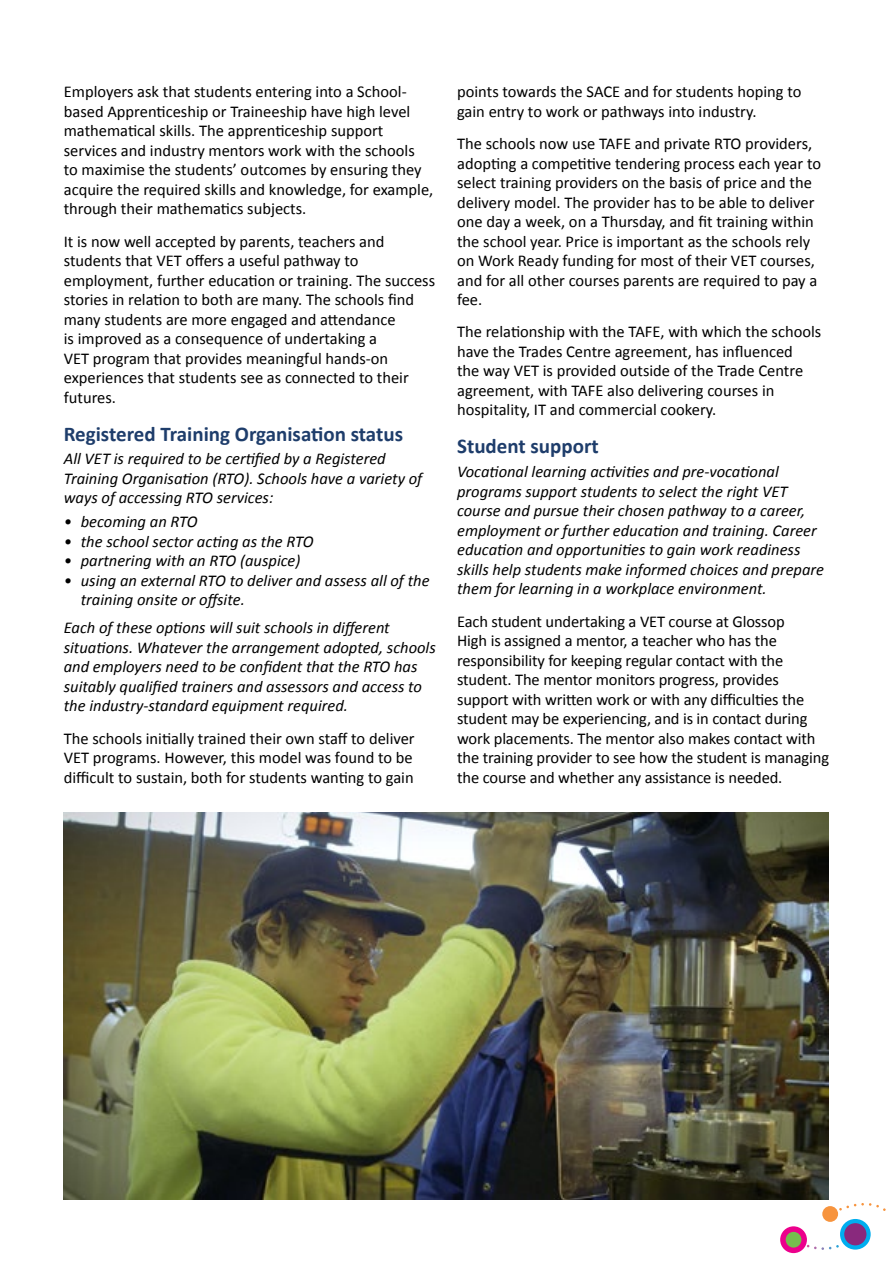
<style>
.page{position:relative;width:893px;height:1263px;background:#fff}
.page>*{position:absolute;margin:0;border:0;box-sizing:border-box;transform-origin:0 0}
.Heading_3{font:700 21px "Calibri";color:#1e3d6b}
.Body{font:16.5px/19.5px "Calibri";color:#000}
.Explanatory_text__af{font:italic 16.5px/19.5px "Calibri";color:#000}
.Body-2{font:italic 16.5px/19.5px "Calibri";color:#000}
.Explanatory_text{font:italic 16.5px/19.5px "Calibri";color:#000}
</style>
<div class="page">
<svg style="left:780px;top:1226px;width:27px;height:27px"></svg>
<div style="left:786px;top:1232px;width:15px;height:15px;background:#75be4e;border-radius:50%"></div>
<svg style="left:807px;top:1245px;width:32px;height:5px"></svg>
<svg style="left:839px;top:1203px;width:47px;height:8px"></svg>
<div style="left:822px;top:1206px;width:16px;height:16px;background:#f7943e;border-radius:50%"></div>
<svg style="left:840px;top:1219px;width:31px;height:30px"></svg>
<div style="left:844px;top:1223px;width:22px;height:22px;background:#89297d;border-radius:50%"></div>
<img style="left:64px;top:812px;width:765px;height:387px">
<p class="Body" style="left:64px;top:82px;width:371px">Employers ask that students entering into a School&shy;based Apprenticeship or Traineeship have high level mathematical skills. The apprenticeship support services and industry mentors work with the schools<br>to maximise the students’ outcomes by ensuring they acquire the required skills and knowledge, for example, through their mathematics subjects.</p>
<p class="Body" style="left:64px;top:232px;width:373px">It is now well accepted by parents, teachers and students that VET offers a useful pathway to employment, further education or training. The success stories in relation to both are many. The schools find many students are more engaged and attendance<br>is improved as a consequence of undertaking a<br>VET program that provides meaningful hands-on experiences that students see as connected to their futures.</p>
<p class="Heading_3" style="left:64px;top:420px;width:341px">Registered Training Organisation status</p>
<p class="Explanatory_text" style="left:64px;top:449px;width:360px">All VET is required to be certified by a Registered<br>Training Organisation (RTO). Schools have a variety of ways of accessing RTO services:</p>
<p class="Explanatory_text__af" style="left:64px;top:511px;width:135px">• becoming an RTO</p>
<p class="Explanatory_text__af" style="left:64px;top:531px;width:251px">• the school sector acting as the RTO</p>
<p class="Explanatory_text__af" style="left:64px;top:550px;width:238px">• partnering with an RTO (auspice)</p>
<p class="Explanatory_text__af" style="left:81px;top:570px;width:350px;text-indent:-17px">• using an external RTO to deliver and assess all of the training onsite or offsite.</p>
<p class="Body-2" style="left:64px;top:617px;width:374px">Each of these options will suit schools in different situations. Whatever the arrangement adopted, schools and employers need to be confident that the RTO has suitably qualified trainers and assessors and access to the industry-standard equipment required.</p>
<p class="Body" style="left:64px;top:728px;width:352px;text-align:justify">The schools initially trained their own staff to deliver VET programs. However, this model was found to be difficult to sustain, both for students wanting to gain</p>
<p class="Body" style="left:457px;top:82px;width:346px">points towards the SACE and for students hoping to gain entry to work or pathways into industry.</p>
<p class="Body" style="left:457px;top:134px;width:365px">The schools now use TAFE and private RTO providers, adopting a competitive tendering process each year to select training providers on the basis of price and the delivery model. The provider has to be able to deliver one day a week, on a Thursday, and fit training within the school year. Price is important as the schools rely on Work Ready funding for most of their VET courses, and for all other courses parents are required to pay a fee.</p>
<p class="Body" style="left:457px;top:322px;width:366px">The relationship with the TAFE, with which the schools have the Trades Centre agreement, has influenced<br>the way VET is provided outside of the Trade Centre agreement, with TAFE also delivering courses in hospitality, IT and commercial cookery.</p>
<p class="Heading_3" style="left:457px;top:433px;width:143px">Student support</p>
<p class="Explanatory_text__af" style="left:457px;top:461px;width:368px">Vocational learning activities and pre-vocational programs support students to select the right VET course and pursue their chosen pathway to a career, employment or further education and training. Career education and opportunities to gain work readiness skills help students make informed choices and prepare them for learning in a workplace environment.</p>
<p class="Body" style="left:457px;top:611px;width:373px">Each student undertaking a VET course at Glossop<br>High is assigned a mentor, a teacher who has the responsibility for keeping regular contact with the student. The mentor monitors progress, provides support with written work or with any difficulties the student may be experiencing, and is in contact during work placements. The mentor also makes contact with the training provider to see how the student is managing the course and whether any assistance is needed.</p>
</div>
